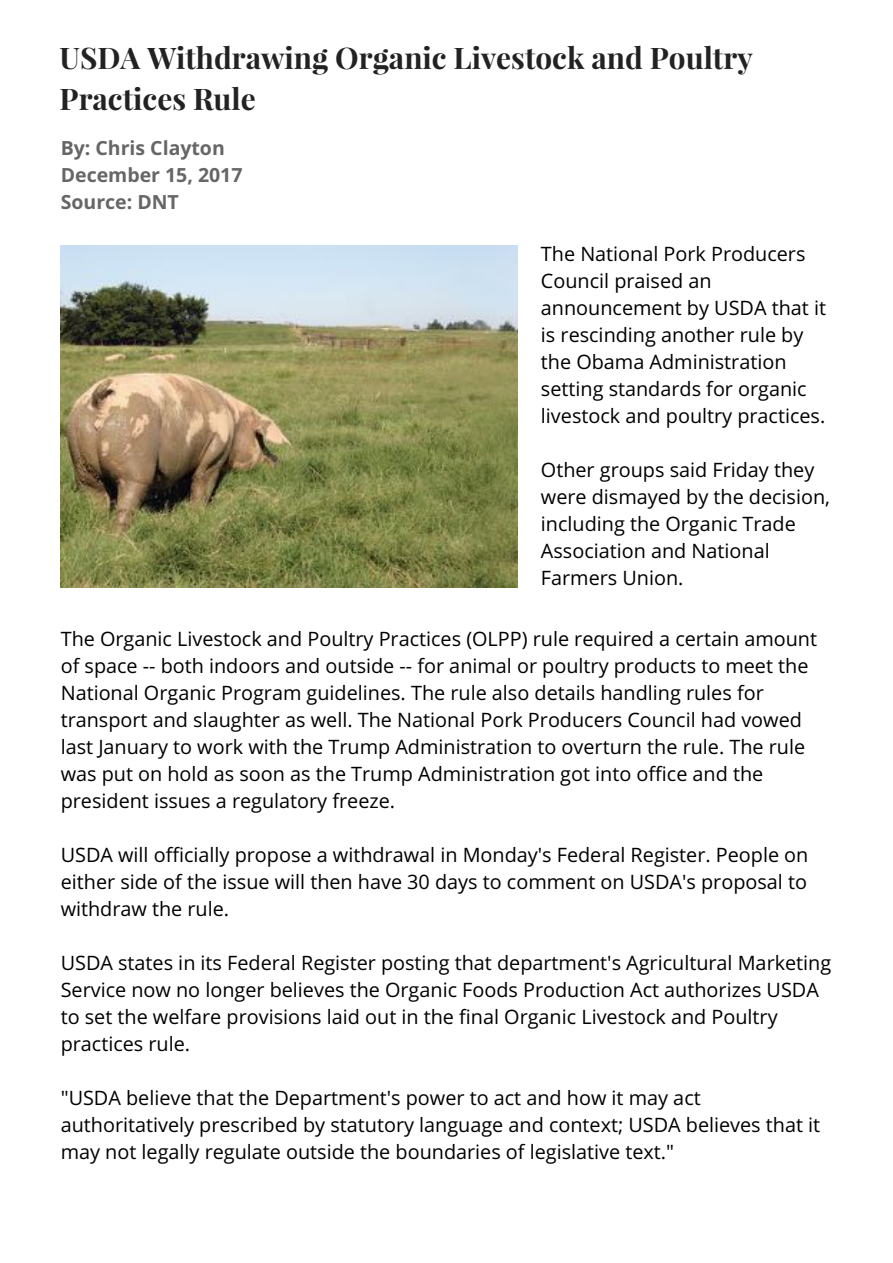
<style>
.page{position:relative;width:893px;height:1263px;background:#fff}
.page>*{position:absolute;margin:0;border:0;box-sizing:border-box;transform-origin:0 0}
.t1{font:700 29.7px/41.5px "Playfair Display";color:#222}
.t2{font:19.8px/27px "Open Sans";color:#000}
.t3{font:700 19.5px/27px "Open Sans";color:#666}
</style>
<div class="page">
<img style="left:61px;top:245px;width:456px;height:343px">
<h1 class="t1" style="left:60px;top:35px;width:694px">USDA Withdrawing Organic Livestock and Poultry<br>Practices Rule</h1>
<p class="t3" style="left:61px;top:134px;width:183px">By: Chris Clayton<br>December 15, 2017<br>Source: DNT</p>
<p class="t2" style="left:541px;top:240px;width:286px">The National Pork Producers<br>Council praised an announcement by USDA that it is rescinding another rule by the Obama Administration setting standards for organic livestock and poultry practices.</p>
<p class="t2" style="left:541px;top:455px;width:290px">Other groups said Friday they were dismayed by the decision, including the Organic Trade<br>Association and National<br>Farmers Union.</p>
<p class="t2" style="left:61px;top:625px;width:757px">The Organic Livestock and Poultry Practices (OLPP) rule required a certain amount of space -- both indoors and outside -- for animal or poultry products to meet the National Organic Program guidelines. The rule also details handling rules for transport and slaughter as well. The National Pork Producers Council had vowed last January to work with the Trump Administration to overturn the rule. The rule was put on hold as soon as the Trump Administration got into office and the president issues a regulatory freeze.</p>
<p class="t2" style="left:61px;top:841px;width:749px;text-align:justify">USDA will officially propose a withdrawal in Monday's Federal Register. People on either side of the issue will then have 30 days to comment on USDA's proposal to withdraw the rule.</p>
<p class="t2" style="left:61px;top:949px;width:772px">USDA states in its Federal Register posting that department's Agricultural Marketing Service now no longer believes the Organic Foods Production Act authorizes USDA to set the welfare provisions laid out in the final Organic Livestock and Poultry practices rule.</p>
<p class="t2" style="left:61px;top:1084px;width:761px">"USDA believe that the Department's power to act and how it may act authoritatively prescribed by statutory language and context; USDA believes that it may not legally regulate outside the boundaries of legislative text."</p>
</div>
